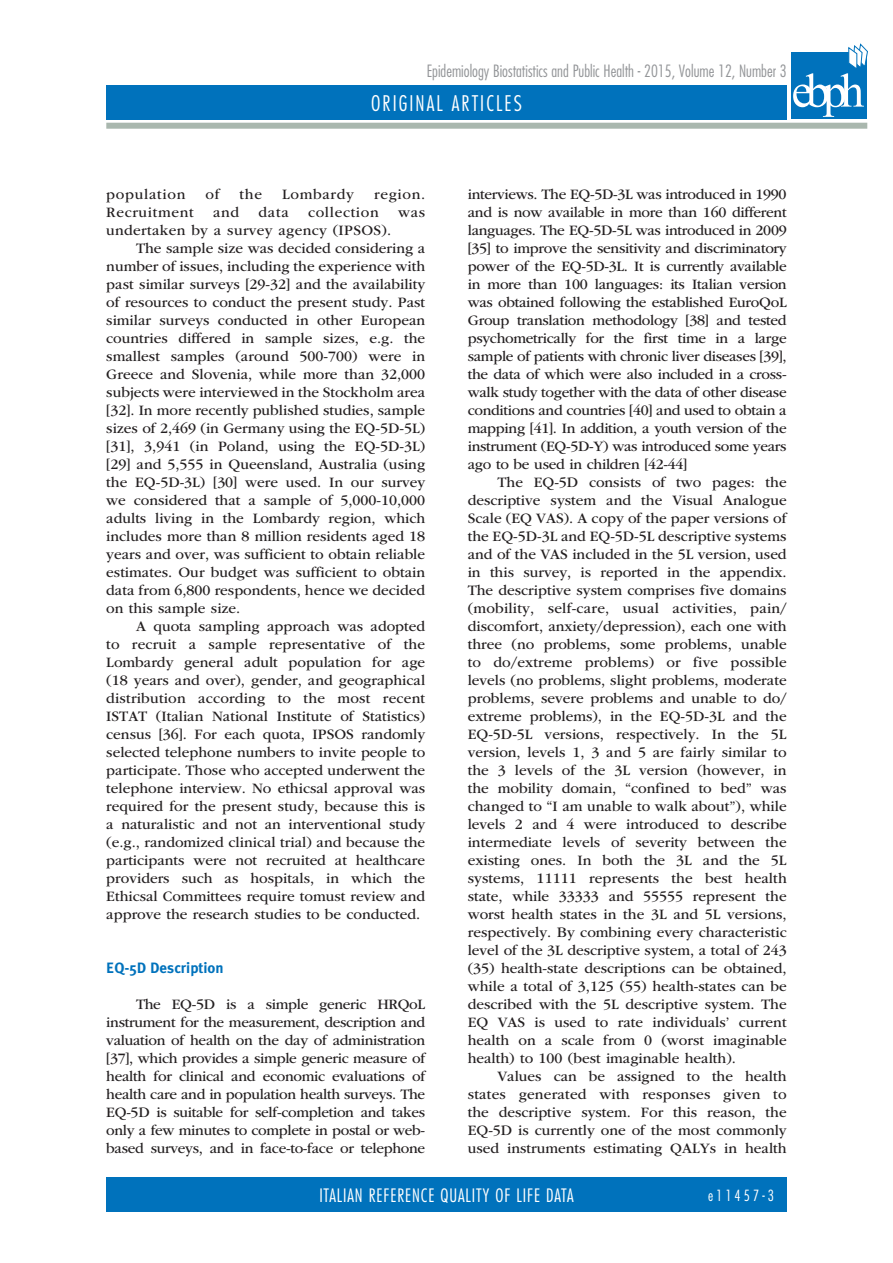
<style>
.page{position:relative;width:893px;height:1263px;background:#fff}
.page>*{position:absolute;margin:0;border:0;box-sizing:border-box;transform-origin:0 0}
.t1{font:300 condensed 21px "Futura Std";letter-spacing:.1em;color:#fff}
.t2{font:300 condensed 18px "Futura Std";letter-spacing:.05em;color:#fff}
.t3{font:300 condensed 16.5px "Futura Std";color:#939598}
.t4{font:15px/18px "ITC Garamond Std";color:#231f20;text-align:justify}
.t5{font:15px "ITC Garamond Std";letter-spacing:.045em;color:#231f20}
.t6{font:15px "ITC Garamond Std";letter-spacing:.02em;color:#231f20}
.t7{font:700 15px "Meta Plus";color:#0072bc}
.t8{font:300 condensed 15px "Futura Std";letter-spacing:.2em;color:#fff}
</style>
<div class="page">
<div style="left:106px;top:85px;width:681px;height:34px;background:#0072bc"></div>
<div style="left:106px;top:1178px;width:681px;height:34px;background:#0072bc"></div>
<div style="left:106px;top:123px;width:761px;height:6px;background:#a9b7ae"></div>
<div style="left:791px;top:52px;width:76px;height:67px;background:#0072bc"></div>
<svg style="left:793px;top:43px;width:75px;height:74px"></svg>
<p class="t3" style="left:427px;top:62px;width:361px">Epidemiology Biostatistics and Public Health - 2015, Volume 12, Number 3</p>
<h1 class="t1" style="left:371px;top:91px;width:152px">ORIGINAL ARTICLES</h1>
<p class="t5" style="left:106px;top:186px;width:81px">population</p>
<p class="t4" style="left:205px;top:185px;width:16px">of</p>
<p class="t4" style="left:240px;top:185px;width:24px">the</p>
<p class="t5" style="left:282px;top:186px;width:73px">Lombardy</p>
<p class="t4" style="left:374px;top:185px;width:53px">region.</p>
<p class="t5" style="left:106px;top:204px;width:89px">Recruitment</p>
<p class="t4" style="left:213px;top:203px;width:28px">and</p>
<p class="t4" style="left:259px;top:203px;width:32px">data</p>
<p class="t5" style="left:308px;top:204px;width:72px">collection</p>
<p class="t4" style="left:398px;top:203px;width:29px">was</p>
<p class="t6" style="left:106px;top:222px;width:287px">undertaken by a survey agency (IPSOS).</p>
<p class="t4" style="left:136px;top:239px;width:291px">The sample size was decided considering a</p>
<p class="t4" style="left:106px;top:257px;width:320px">number of issues, including the experience with</p>
<p class="t4" style="left:106px;top:275px;width:320px">past similar surveys [29-32] and the availability</p>
<p class="t4" style="left:106px;top:293px;width:320px">of resources to conduct the present study. Past</p>
<p class="t4" style="left:106px;top:311px;width:320px">similar surveys conducted in other European</p>
<p class="t4" style="left:106px;top:329px;width:320px">countries differed in sample sizes, e.g. the</p>
<p class="t4" style="left:106px;top:347px;width:320px">smallest samples (around 500-700) were in</p>
<p class="t4" style="left:106px;top:365px;width:320px">Greece and Slovenia, while more than 32,000</p>
<p class="t4" style="left:106px;top:383px;width:320px">subjects were interviewed in the Stockholm area</p>
<p class="t4" style="left:106px;top:401px;width:320px">[32]. In more recently published studies, sample</p>
<p class="t4" style="left:106px;top:419px;width:320px">sizes of 2,469 (in Germany using the EQ-5D-5L)</p>
<p class="t4" style="left:106px;top:437px;width:320px">[31], 3,941 (in Poland, using the EQ-5D-3L)</p>
<p class="t4" style="left:106px;top:455px;width:320px">[29] and 5,555 in Queensland, Australia (using</p>
<p class="t4" style="left:106px;top:473px;width:320px">the EQ-5D-3L) [30] were used. In our survey</p>
<p class="t4" style="left:106px;top:491px;width:320px">we considered that a sample of 5,000-10,000</p>
<p class="t4" style="left:106px;top:509px;width:320px">adults living in the Lombardy region, which</p>
<p class="t4" style="left:106px;top:527px;width:320px">includes more than 8 million residents aged 18</p>
<p class="t4" style="left:106px;top:545px;width:320px">years and over, was sufficient to obtain reliable</p>
<p class="t4" style="left:106px;top:563px;width:320px">estimates. Our budget was sufficient to obtain</p>
<p class="t4" style="left:106px;top:581px;width:320px">data from 6,800 respondents, hence we decided</p>
<p class="t4" style="left:106px;top:599px;width:136px">on this sample size.</p>
<p class="t4" style="left:136px;top:617px;width:291px">A quota sampling approach was adopted</p>
<p class="t4" style="left:106px;top:635px;width:320px">to recruit a sample representative of the</p>
<p class="t4" style="left:106px;top:653px;width:320px">Lombardy general adult population for age</p>
<p class="t4" style="left:106px;top:671px;width:320px">(18 years and over), gender, and geographical</p>
<p class="t4" style="left:106px;top:689px;width:320px">distribution according to the most recent</p>
<p class="t4" style="left:106px;top:707px;width:320px">ISTAT (Italian National Institute of Statistics)</p>
<p class="t4" style="left:106px;top:725px;width:320px">census [36]. For each quota, IPSOS randomly</p>
<p class="t4" style="left:106px;top:743px;width:320px">selected telephone numbers to invite people to</p>
<p class="t4" style="left:106px;top:761px;width:320px">participate. Those who accepted underwent the</p>
<p class="t4" style="left:106px;top:779px;width:320px">telephone interview. No ethicsal approval was</p>
<p class="t4" style="left:106px;top:797px;width:320px">required for the present study, because this is</p>
<p class="t4" style="left:106px;top:815px;width:320px">a naturalistic and not an interventional study</p>
<p class="t4" style="left:106px;top:833px;width:320px">(e.g., randomized clinical trial) and because the</p>
<p class="t4" style="left:106px;top:851px;width:320px">participants were not recruited at healthcare</p>
<p class="t4" style="left:106px;top:869px;width:320px">providers such as hospitals, in which the</p>
<p class="t4" style="left:106px;top:887px;width:320px">Ethicsal Committees require tomust review and</p>
<p class="t4" style="left:106px;top:905px;width:315px">approve the research studies to be conducted.</p>
<p class="t7" style="left:106px;top:959px;width:119px">EQ-5D Description</p>
<p class="t4" style="left:106px;top:995px;width:320px;text-indent:30px">The EQ-5D is a simple generic HRQoL instrument for the measurement, description and valuation of health on the day of administration [37], which provides a simple generic measure of health for clinical and economic evaluations of health care and in population health surveys. The EQ-5D is suitable for self-completion and takes only a few minutes to complete in postal or web&shy;based surveys, and in face-to-face or telephone</p>
<p class="t4" style="left:468px;top:185px;width:320px">interviews. The EQ-5D-3L was introduced in 1990 and is now available in more than 160 different languages. The EQ-5D-5L was introduced in 2009 [35] to improve the sensitivity and discriminatory power of the EQ-5D-3L. It is currently available in more than 100 languages: its Italian version was obtained following the established EuroQoL Group translation methodology [38] and tested psychometrically for the first time in a large sample of patients with chronic liver diseases [39], the data of which were also included in a cross&shy;walk study together with the data of other disease conditions and countries [40] and used to obtain a mapping [41]. In addition, a youth version of the instrument (EQ-5D-Y) was introduced some years ago to be used in children [42-44]</p>
<p class="t4" style="left:468px;top:473px;width:321px;text-indent:30px">The EQ-5D consists of two pages: the descriptive system and the Visual Analogue Scale (EQ VAS). A copy of the paper versions of the EQ-5D-3L and EQ-5D-5L descriptive systems and of the VAS included in the 5L version, used in this survey, is reported in the appendix.<br>The descriptive system comprises five domains (mobility, self-care, usual activities, pain/ discomfort, anxiety/depression), each one with three (no problems, some problems, unable to do/extreme problems) or five possible levels (no problems, slight problems, moderate problems, severe problems and unable to do/ extreme problems), in the EQ-5D-3L and the EQ-5D-5L versions, respectively. In the 5L version, levels 1, 3 and 5 are fairly similar to the 3 levels of the 3L version (however, in the mobility domain, “confined to bed” was changed to “I am unable to walk about”), while levels 2 and 4 were introduced to describe intermediate levels of severity between the existing ones. In both the 3L and the 5L systems, 11111 represents the best health state, while 33333 and 55555 represent the worst health states in the 3L and 5L versions, respectively. By combining every characteristic level of the 3L descriptive system, a total of 243 (35) health-state descriptions can be obtained, while a total of 3,125 (55) health-states can be described with the 5L descriptive system. The EQ VAS is used to rate individuals’ current health on a scale from 0 (worst imaginable health) to 100 (best imaginable health).</p>
<p class="t4" style="left:468px;top:1067px;width:320px;text-indent:30px">Values can be assigned to the health states generated with responses given to the descriptive system. For this reason, the EQ-5D is currently one of the most commonly used instruments estimating QALYs in health</p>
<p class="t8" style="left:708px;top:1187px;width:67px">e11457-3</p>
<p class="t2" style="left:319px;top:1185px;width:256px">ITALIAN REFERENCE QUALITY OF LIFE DATA</p>
</div>
